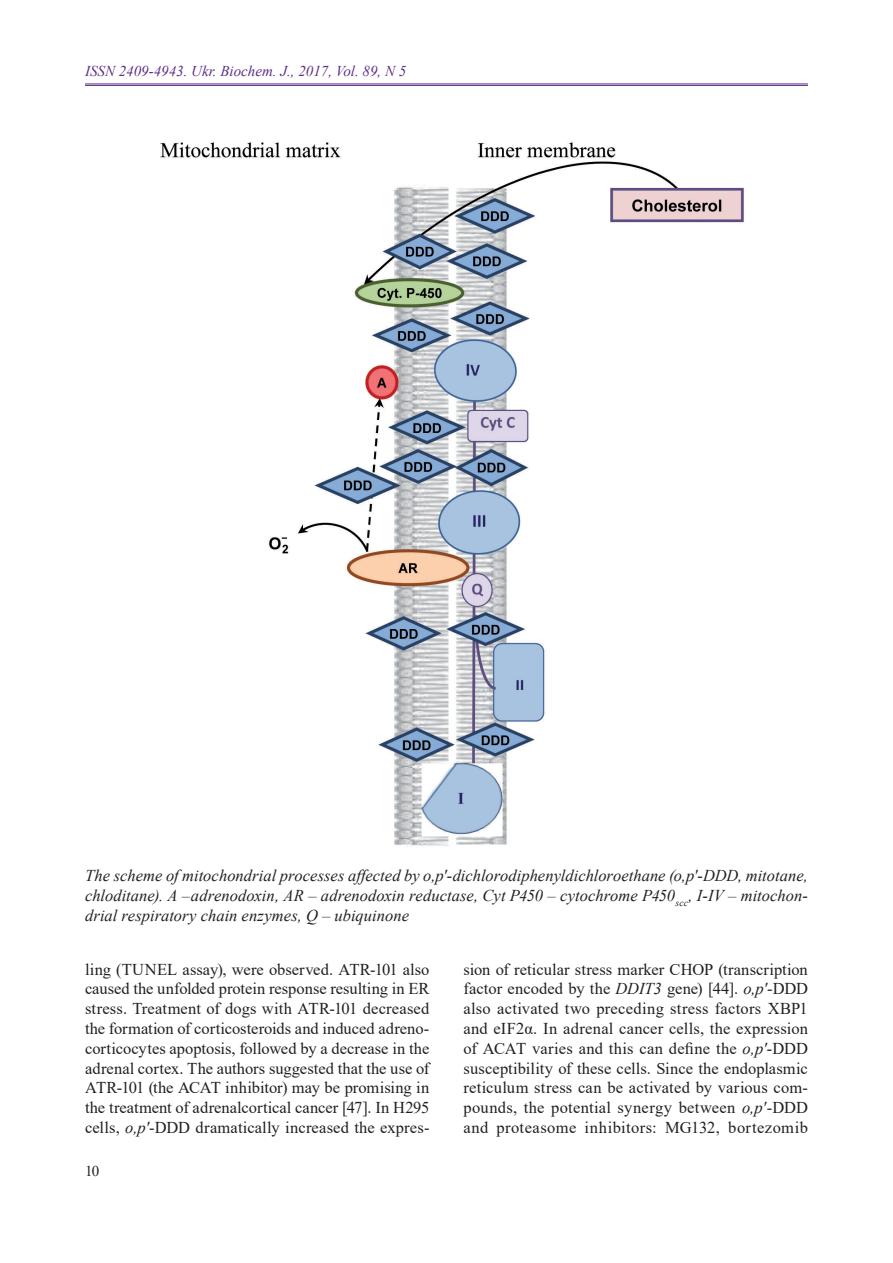
<style>
.page{position:relative;width:893px;height:1263px;background:#fff}
.page>*{position:absolute;margin:0;border:0;box-sizing:border-box;transform-origin:0 0}
.t1{font:16.5px/19.8px "Times New Roman";letter-spacing:.015em;color:#231f20;text-align:justify}
.t2{font:italic 16.5px/19.8px "Times New Roman";color:#231f20;text-align:justify}
.t3{font:italic 15px "Times New Roman";color:#5d2e86}
.t4{font:15px "Times New Roman";color:#231f20}
.s1{font-style:italic}
</style>
<div class="page">
<hr style="left:85px;top:84px;width:723px;height:1px;background:#5d2e86">
<hr style="left:85px;top:85px;width:723px;height:1px;background:#5d2e86">
<img style="left:160px;top:142px;width:584px;height:704px">
<p class="t3" style="left:85px;top:61px;width:323px">ISSN 2409-4943. Ukr. Biochem. J., 2017, Vol. 89, N 5</p>
<p class="t2" style="left:85px;top:865px;width:724px">The scheme of mitochondrial processes affected by o,p'-dichlorodiphenyldichloroethane (o,p'-DDD, mitotane, chloditane). A –adrenodoxin, AR – adrenodoxin reductase, Cyt P450 – cytochrome P450<sub>scc</sub>, I-IV – mitochon&shy;drial respiratory chain enzymes, Q – ubiquinone</p>
<p class="t1" style="left:85px;top:959px;width:346px">ling (TUNEL assay), were observed. ATR-101 also caused the unfolded protein response resulting in ER stress. Treatment of dogs with ATR-101 decreased the formation of corticosteroids and induced adreno&shy;corticocytes apoptosis, followed by a decrease in the adrenal cortex. The authors suggested that the use of ATR-101 (the ACAT inhibitor) may be promising in the treatment of adrenalcortical cancer [47]. In H295 cells, <span class="s1">o,p'</span>-DDD dramatically increased the expres-</p>
<p class="t1" style="left:463px;top:959px;width:346px">sion of reticular stress marker CHOP (transcription factor encoded by the <span class="s1">DDIT3</span> gene) [44]. <span class="s1">o,p'</span>-DDD also activated two preceding stress factors XBP1 and eIF2α. In adrenal cancer cells, the expression of ACAT varies and this can define the <span class="s1">o,p'-</span>DDD susceptibility of these cells. Since the endoplasmic reticulum stress can be activated by various com&shy;pounds, the potential synergy between <span class="s1">o,p'</span>-DDD and proteasome inhibitors: MG132, bortezomib</p>
<p class="t4" style="left:85px;top:1160px;width:16px">10</p>
</div>
